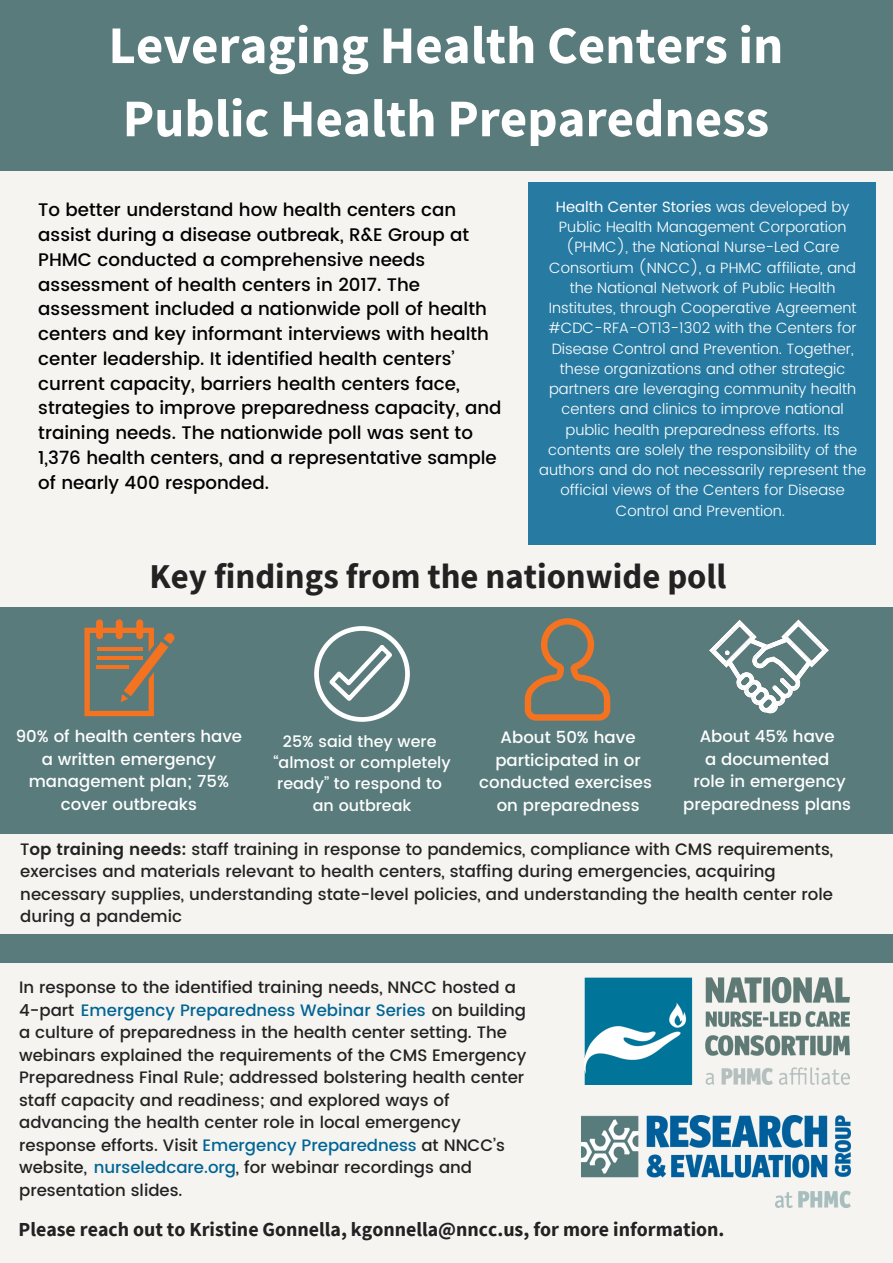
<style>
.page{position:relative;width:893px;height:1263px;background:#f5f4f1}
.page>*{position:absolute;margin:0;border:0;box-sizing:border-box;transform-origin:0 0}
.t1{font:700 52.95px/73.2px "Source Sans Pro";color:#fff}
.t2{font:700 34.8px "Source Sans Pro";color:#222}
.t3{font:700 19.8px "Source Sans Pro";color:#222}
.t4{font:500 18.15px/24.8px "Poppins";color:#000}
.t5{font:500 16.5px/22.5px "Poppins";color:#222}
.t6{font:500 16.5px/22.5px "Poppins";color:#fff;text-align:center}
.t7{font:500 15.9px/21.5px "Poppins";color:#fff;text-align:center}
.t8{font:300 14.85px/20.2px "Poppins";color:#fff;text-align:center}
.s1{font-weight:400}
.s2{font-weight:600}
.s3{color:#006595}
</style>
<div class="page">
<div style="left:0;top:934px;width:893px;height:28px;background:#597b7c"></div>
<div style="left:0;top:607px;width:893px;height:226px;background:#597b7c"></div>
<svg style="left:84px;top:619px;width:91px;height:97px"></svg>
<svg style="left:314px;top:626px;width:96px;height:96px"></svg>
<img style="left:709px;top:619px;width:120px;height:95px">
<svg style="left:525px;top:618px;width:85px;height:103px"></svg>
<div style="left:0;top:0;width:893px;height:171px;background:#597b7c"></div>
<img style="left:581px;top:1116px;width:269px;height:91px">
<div style="left:528px;top:182px;width:348px;height:363px;background:#277ba3"></div>
<img style="left:584px;top:977px;width:265px;height:107px">
<h1 class="t1" style="left:108px;top:8px;width:676px">Leveraging Health Centers in<br>Public Health Preparedness</h1>
<p class="t4" style="left:38px;top:198px;width:465px">To better understand how health centers can assist during a disease outbreak, R&amp;E Group at PHMC conducted a comprehensive needs assessment of health centers in 2017. The assessment included a nationwide poll of health centers and key informant interviews with health center leadership. It identified health centers’ current capacity, barriers health centers face, strategies to improve preparedness capacity, and training needs. The nationwide poll was sent to 1,376 health centers, and a representative sample of nearly 400 responded.</p>
<p class="t8" style="left:539px;top:196px;width:328px"><span class="s1">Health Center Stories</span> was developed by Public Health Management Corporation (PHMC), the National Nurse-Led Care Consortium (NNCC), a PHMC affiliate, and the National Network of Public Health Institutes, through Cooperative Agreement #CDC-RFA-OT13-1302 with the Centers for Disease Control and Prevention. Together, these organizations and other strategic partners are leveraging community health centers and clinics to improve national public health preparedness efforts. Its contents are solely the responsibility of the authors and do not necessarily represent the official views of the Centers for Disease Control and Prevention.</p>
<h2 class="t2" style="left:150px;top:553px;width:578px">Key findings from the nationwide poll</h2>
<p class="t6" style="left:16px;top:725px;width:228px">90% of health centers have a written emergency management plan; 75% cover outbreaks</p>
<p class="t7" style="left:273px;top:730px;width:179px">25% said they were “almost or completely ready” to respond to an outbreak</p>
<p class="t6" style="left:683px;top:725px;width:169px">About 45% have<br>a documented<br>role in emergency preparedness plans</p>
<p class="t6" style="left:479px;top:726px;width:174px">About 50% have participated in or conducted exercises on preparedness</p>
<p class="t5" style="left:20px;top:838px;width:814px">T<span class="s2">op training needs:</span> staff training in response to pandemics, compliance with CMS requirements, exercises and materials relevant to health centers, staffing during emergencies, acquiring necessary supplies, understanding state-level policies, and understanding the health center role during a pandemic</p>
<p class="t5" style="left:19px;top:976px;width:509px">In response to the identified training needs, NNCC hosted a 4-part <span class="s3">Emergency Preparedness Webinar Series</span> on building a culture of preparedness in the health center setting. The webinars explained the requirements of the CMS Emergency Preparedness Final Rule; addressed bolstering health center staff capacity and readiness; and explored ways of advancing the health center role in local emergency response efforts. Visit <span class="s3">Emergency Preparedness</span> at NNCC’s website, <span class="s3">nurseledcare.org</span>, for webinar recordings and presentation slides.</p>
<p class="t3" style="left:19px;top:1217px;width:707px">Please reach out to Kristine Gonnella, kgonnella@nncc.us, for more information.</p>
</div>
